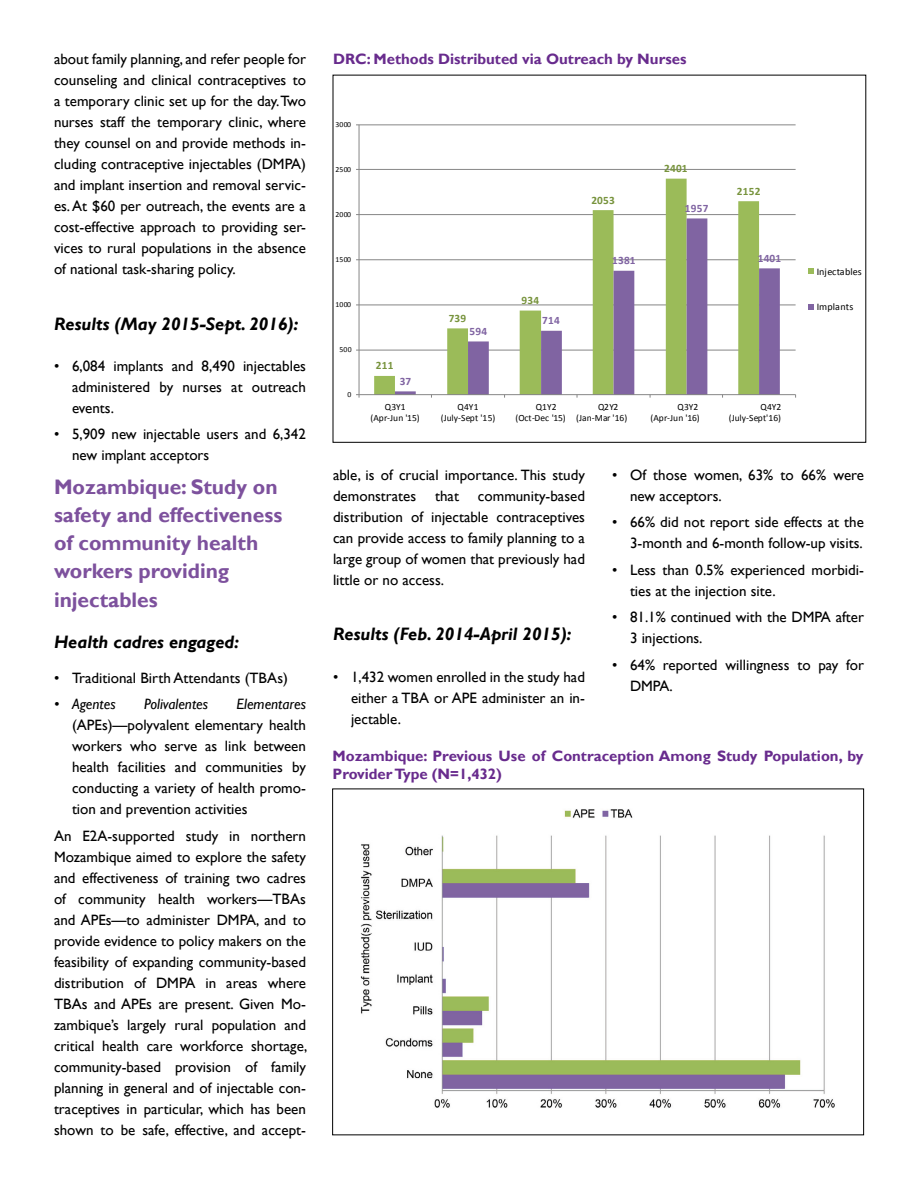
<style>
.page{position:relative;width:918px;height:1188px;background:#fff}
.page>*{position:absolute;margin:0;border:0;box-sizing:border-box;transform-origin:0 0}
.t1{font:700 21px/28.2px "Gill Sans";color:#7d519d}
.t2{font:italic 700 18px "Gill Sans";color:#000}
.t3{font:15px/21px "Gill Sans";color:#000;text-align:justify}
.t4{font:700 15px/18px "Gill Sans";color:#682b8d}
.t5{font:italic 15px "Gill Sans";color:#000}
.t6{font:700 11.25px "Calibri";letter-spacing:.02em;color:#77933c}
.t7{font:700 11.25px "Calibri";letter-spacing:.02em;color:#8064a2}
.t8{font:10.05px "Calibri";letter-spacing:.005em;color:#000}
.t9{font:9.45px/11.6px "Calibri";letter-spacing:.005em;color:#000;text-align:center}
.t10{font:7.8px "Calibri";letter-spacing:.03em;color:#000}
</style>
<div class="page">
<img style="left:360px;top:809px;width:475px;height:299px">
<svg style="left:356px;top:124px;width:458px;height:274px"></svg>
<p class="t3" style="left:54px;top:49px;width:254px">about family planning, and refer people for counseling and clinical contraceptives to a temporary clinic set up for the day. Two nurses staff the temporary clinic, where they counsel on and provide methods in&shy;cluding contraceptive injectables (DMPA) and implant insertion and removal servic&shy;es. At $60 per outreach, the events are a cost-effective approach to providing ser&shy;vices to rural populations in the absence of national task-sharing policy.</p>
<p class="t2" style="left:54px;top:313px;width:246px">Results (May 2015-Sept. 2016):</p>
<p class="t3" style="left:72px;top:356px;width:236px;text-indent:-18px">• 6,084 implants and 8,490 injectables administered by nurses at outreach events.</p>
<p class="t3" style="left:72px;top:424px;width:235px;text-indent:-18px">• 5,909 new injectable users and 6,342 new implant acceptors</p>
<h1 class="t1" style="left:54px;top:473px;width:230px">Mozambique: Study on safety and effectiveness of community health workers providing injectables</h1>
<p class="t2" style="left:54px;top:632px;width:187px">Health cadres engaged:</p>
<p class="t3" style="left:54px;top:668px;width:235px">• Traditional Birth Attendants (TBAs)</p>
<p class="t5" style="left:54px;top:696px;width:63px">• Agentes</p>
<p class="t5" style="left:144px;top:696px;width:65px">Polivalentes</p>
<p class="t5" style="left:237px;top:696px;width:71px">Elementares</p>
<p class="t3" style="left:72px;top:715px;width:236px">(APEs)—polyvalent elementary health workers who serve as link between health facilities and communities by conducting a variety of health promo&shy;tion and prevention activities</p>
<p class="t3" style="left:54px;top:825px;width:255px">An E2A-supported study in northern Mozambique aimed to explore the safety and effectiveness of training two cadres of community health workers—TBAs and APEs—to administer DMPA, and to provide evidence to policy makers on the feasibility of expanding community-based distribution of DMPA in areas where TBAs and APEs are present. Given Mo&shy;zambique’s largely rural population and critical health care workforce shortage, community-based provision of family planning in general and of injectable con&shy;traceptives in particular, which has been shown to be safe, effective, and accept-</p>
<p class="t4" style="left:333px;top:50px;width:355px">DRC: Methods Distributed via Outreach by Nurses</p>
<p class="t10" style="left:335px;top:120px;width:17px">3000</p>
<p class="t10" style="left:335px;top:165px;width:17px">2500</p>
<p class="t10" style="left:335px;top:210px;width:17px">2000</p>
<p class="t10" style="left:335px;top:255px;width:17px">1500</p>
<p class="t10" style="left:335px;top:300px;width:17px">1000</p>
<p class="t10" style="left:339px;top:345px;width:14px">500</p>
<p class="t10" style="left:347px;top:390px;width:5px">0</p>
<p class="t6" style="left:376px;top:358px;width:19px">211</p>
<p class="t7" style="left:400px;top:374px;width:13px">37</p>
<p class="t6" style="left:449px;top:311px;width:19px">739</p>
<p class="t7" style="left:470px;top:324px;width:19px">594</p>
<p class="t6" style="left:522px;top:293px;width:19px">934</p>
<p class="t7" style="left:542px;top:313px;width:19px">714</p>
<p class="t6" style="left:591px;top:193px;width:25px">2053</p>
<p class="t7" style="left:612px;top:253px;width:25px">1381</p>
<p class="t6" style="left:664px;top:161px;width:25px">2401</p>
<p class="t7" style="left:685px;top:201px;width:25px">1957</p>
<p class="t6" style="left:737px;top:184px;width:25px">2152</p>
<p class="t7" style="left:758px;top:251px;width:25px">1401</p>
<p class="t9" style="left:370px;top:401px;width:51px">Q3Y1 (Apr-Jun '15)</p>
<p class="t9" style="left:441px;top:401px;width:56px">Q4Y1 (July-Sept '15)</p>
<p class="t9" style="left:515px;top:401px;width:52px;text-align:left;text-indent:20px">Q1Y2 (Oct-Dec '15)</p>
<p class="t9" style="left:576px;top:401px;width:52px;text-align:left;text-indent:22px">Q2Y2 (Jan-Mar '16)</p>
<p class="t9" style="left:651px;top:401px;width:51px;text-align:right">Q3Y2 (Apr-Jun '16)</p>
<p class="t9" style="left:729px;top:401px;width:54px;text-align:right">Q4Y2 (July-Sept'16)</p>
<p class="t8" style="left:817px;top:265px;width:46px">Injectables</p>
<p class="t8" style="left:817px;top:300px;width:38px">Implants</p>
<p class="t3" style="left:333px;top:465px;width:254px">able, is of crucial importance. This study demonstrates</p>
<p class="t3" style="left:333px;top:486px;width:254px;text-indent:145px">community-based distribution of injectable contraceptives can provide access to family planning to a large group of women that previously had little or no access.</p>
<p class="t3" style="left:435px;top:486px;width:25px">that</p>
<p class="t2" style="left:333px;top:624px;width:240px">Results (Feb. 2014-April 2015):</p>
<p class="t3" style="left:351px;top:666px;width:235px;text-indent:-18px">• 1,432 women enrolled in the study had either a TBA or APE administer an in&shy;jectable.</p>
<p class="t3" style="left:630px;top:465px;width:236px;text-indent:-18px">• Of those women, 63% to 66% were new acceptors.</p>
<p class="t3" style="left:612px;top:512px;width:253px;text-align:right">• 66% did not report side effects at the<br>3-month and 6-month follow-up visits.</p>
<p class="t3" style="left:630px;top:560px;width:235px;text-indent:-18px">• Less than 0.5% experienced morbidi&shy;ties at the injection site.</p>
<p class="t3" style="left:630px;top:607px;width:236px;text-indent:-18px">• 81.1% continued with the DMPA after<br>3 injections.</p>
<p class="t3" style="left:630px;top:654px;width:236px;text-indent:-18px">• 64% reported willingness to pay for<br>DMPA.</p>
<p class="t4" style="left:333px;top:747px;width:533px">Mozambique: Previous Use of Contraception Among Study Population, by<br>Provider Type (N=1,432)</p>
</div>
